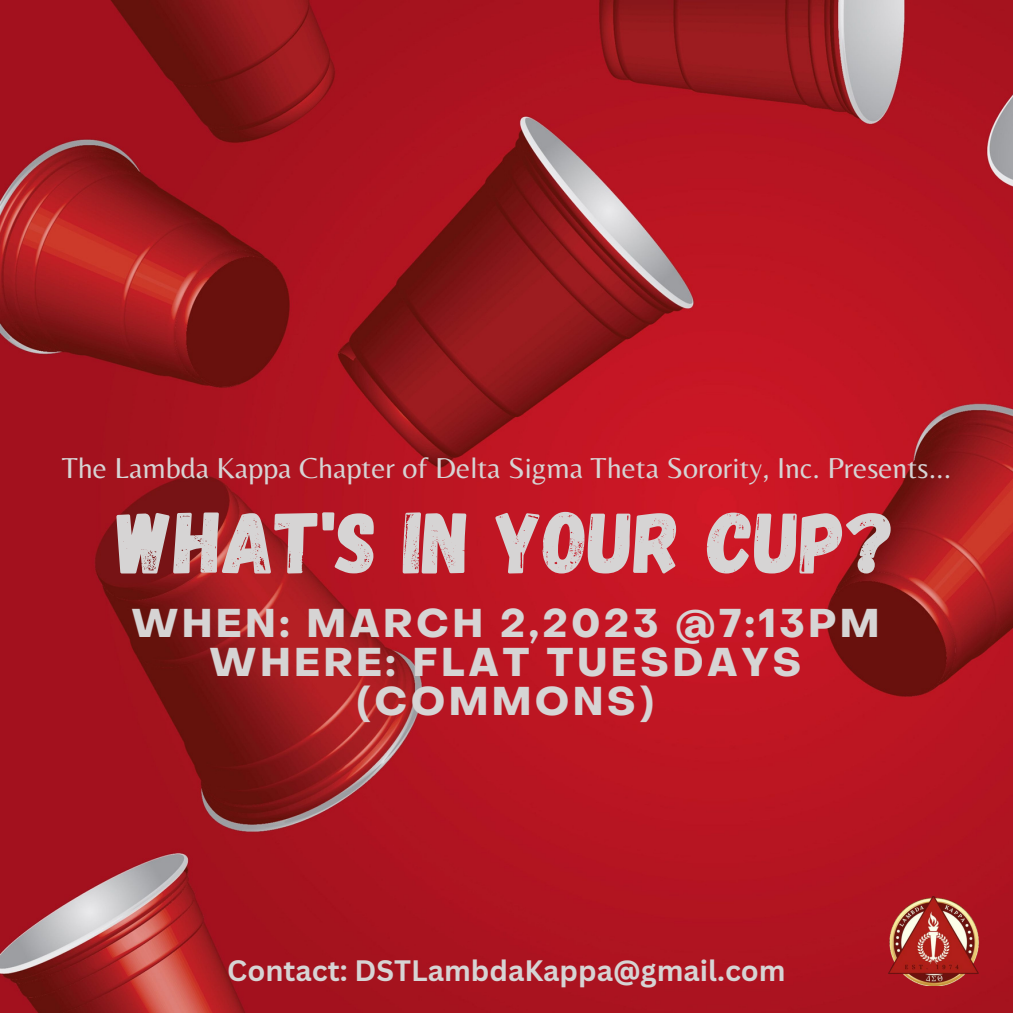
<style>
.page{position:relative;width:1013px;height:1013px;background:#fff}
.page>*{position:absolute;margin:0;border:0;box-sizing:border-box;transform-origin:0 0}
.t1{font:87.12px "Gagalin";color:#d6d4d4}
.t2{font:700 39.38px/39.4px "Object Sans";letter-spacing:.1em;color:#d6d4d4;text-align:center}
.t3{font:30px "Belleza";color:#d6d4d4}
.t4{font:700 28.75px "Canva Sans";color:#d6d4d4}
</style>
<div class="page">
<img style="left:0;top:0;width:1012px;height:1012px">
<img style="left:853px;top:896px;width:159px;height:89px">
<p class="t3" style="left:62px;top:450px;width:890px">The Lambda Kappa Chapter of Delta Sigma Theta Sorority, Inc. Presents...</p>
<h1 class="t1" style="left:117px;top:486px;width:779px">WHAT'S IN YOUR CUP?</h1>
<h2 class="t2" style="left:131px;top:606px;width:749px">WHEN: MARCH 2,2023 @7:13PM<br>WHERE: FLAT TUESDAYS (COMMONS)</h2>
<p class="t4" style="left:227px;top:949px;width:560px">Contact: DSTLambdaKappa@gmail.com</p>
</div>
